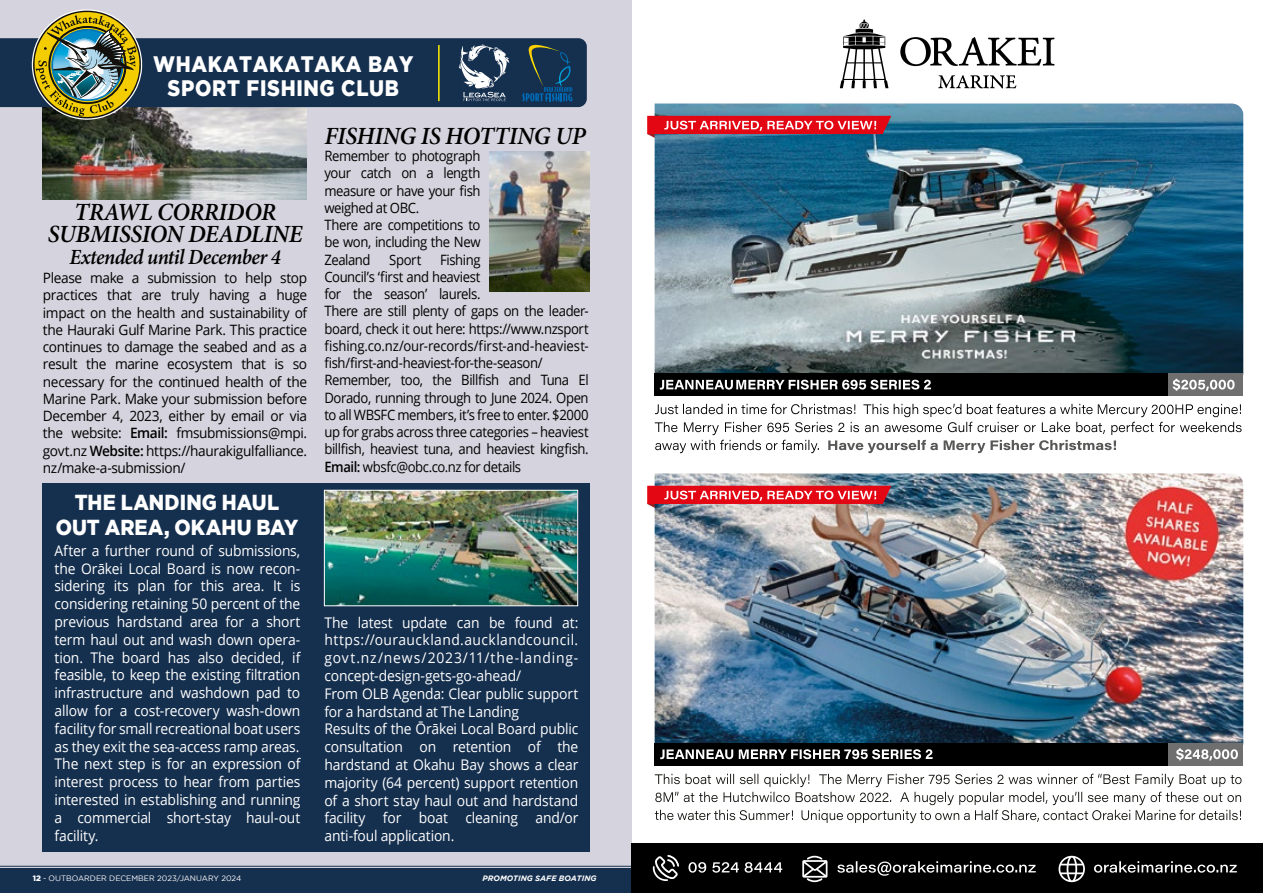
<style>
.page{position:relative;width:1263px;height:893px;background:#fff}
.page>*{position:absolute;margin:0;border:0;box-sizing:border-box;transform-origin:0 0}
.t1{font:italic 600 24.75px/21.6px "Minion Pro";letter-spacing:-.015em;color:#000;text-align:center}
.t2{font:900 22.35px/24.2px "Gotham";letter-spacing:.035em;color:#fff;text-align:center;scale:.88 1}
.t3{font:900 21.6px/24.8px "Gotham";letter-spacing:.005em;color:#fff;text-align:center;scale:.91 1}
.t4{font:italic 600 21.6px "Minion Pro";letter-spacing:-.025em;color:#000;scale:.95 1}
.t5{font:14.7px/17.9px "Open Sans";letter-spacing:-.01em;color:#fff;text-align:justify;scale:.94 1}
.t6{font:14.25px/17.2px "Open Sans";letter-spacing:-.03em;color:#000;scale:.92 1}
.t7{font:14.25px/17.2px "Open Sans";letter-spacing:-.03em;color:#000;text-align:justify;scale:.96 1}
.t8{font:7.8px "Gotham";color:#fff}
.t9{font:italic 700 7.8px "Gotham";color:#fff}
.s1{font-weight:600}
.s2{font-weight:900}
</style>
<div class="page">
<div style="left:0;top:0;width:631px;height:893px;background:#d5d4de"></div>
<img style="left:43px;top:120px;width:263px;height:79px">
<div style="left:0;top:869px;width:631px;height:24px;background:#152f4e"></div>
<hr style="left:0;top:866px;width:631px;height:1px;background:#152f4e">
<svg style="left:840px;top:20px;width:48px;height:68px"></svg>
<svg style="left:900px;top:37px;width:154px;height:29px"></svg>
<svg style="left:938px;top:75px;width:78px;height:13px"></svg>
<div style="left:631px;top:844px;width:632px;height:49px;background:#000"></div>
<svg style="left:653px;top:855px;width:26px;height:26px"></svg>
<svg style="left:802px;top:856px;width:25px;height:26px"></svg>
<svg style="left:1058px;top:856px;width:27px;height:26px"></svg>
<svg style="left:1094px;top:861px;width:143px;height:12px"></svg>
<svg style="left:837px;top:861px;width:199px;height:15px"></svg>
<svg style="left:688px;top:862px;width:94px;height:11px"></svg>
<svg style="left:655px;top:404px;width:586px;height:49px"></svg>
<img style="left:655px;top:104px;width:588px;height:269px">
<div style="left:655px;top:373px;width:588px;height:23px;background:#000"></div>
<div style="left:1168px;top:373px;width:75px;height:23px;background:#706f6f"></div>
<svg style="left:660px;top:380px;width:271px;height:10px"></svg>
<svg style="left:1173px;top:379px;width:61px;height:12px"></svg>
<svg style="left:647px;top:116px;width:244px;height:31px;background:#934a5f"></svg>
<svg style="left:655px;top:774px;width:586px;height:49px"></svg>
<img style="left:655px;top:473px;width:588px;height:270px">
<div style="left:655px;top:743px;width:588px;height:23px;background:#000"></div>
<div style="left:1168px;top:743px;width:75px;height:23px;background:#706f6f"></div>
<svg style="left:1176px;top:748px;width:62px;height:12px"></svg>
<svg style="left:739px;top:749px;width:194px;height:10px"></svg>
<svg style="left:660px;top:749px;width:73px;height:10px"></svg>
<img style="left:647px;top:486px;width:244px;height:31px">
<svg style="left:0;top:9px;width:587px;height:111px"></svg>
<hr style="left:438px;top:45px;width:2px;height:56px;background:#ffed00">
<div style="left:43px;top:483px;width:546px;height:368px;background:#152f4e"></div>
<img style="left:326px;top:492px;width:250px;height:112px">
<div style="left:324px;top:490px;width:254px;height:116px;border:1px solid #fff"></div>
<img style="left:489px;top:152px;width:100px;height:140px">
<h2 class="t2" style="left:153px;top:51px;width:297px">WHAKATAKATAKA BAY<br>SPORT FISHING CLUB</h2>
<h1 class="t1" style="left:48px;top:201px;width:256px">TRAWL CORRIDOR<br>SUBMISSION DEADLINE</h1>
<h3 class="t4" style="left:69px;top:241px;width:224px">Extended until December 4</h3>
<p class="t7" style="left:43px;top:269px;width:277px">Please make a submission to help stop practices that are truly having a huge impact on the health and sustainability of the Hauraki Gulf Marine Park. This practice continues to damage the seabed and as a result the marine ecosystem that is so necessary for the continued health of the Marine Park. Make your submission before December 4, 2023, either by email or via the website: <span class="s1">Email:</span> fmsubmissions@mpi. govt.nz <span class="s1">Website:</span> https://haurakigulfalliance. nz/make-a-submission/</p>
<h3 class="t3" style="left:56px;top:489px;width:268px">THE LANDING HAUL<br>OUT AREA, OKAHU BAY</h3>
<p class="t5" style="left:55px;top:541px;width:263px">After a further round of submissions, the Orākei Local Board is now recon&shy;sidering its plan for this area. It is considering retaining 50 percent of the previous hardstand area for a short term haul out and wash down opera&shy;tion. The board has also decided, if feasible, to keep the existing filtration infrastructure and washdown pad to allow for a cost-recovery wash-down facility for small recreational boat users as they exit the sea-access ramp areas.<br>The next step is for an expression of interest process to hear from parties interested in establishing and running a commercial short-stay haul-out facility.</p>
<h1 class="t1" style="left:324px;top:125px;width:263px">FISHING IS HOTTING UP</h1>
<p class="t6" style="left:324px;top:147px;width:171px">Remember to photograph your catch on a length measure or have your fish weighed at OBC.<br>There are competitions to be won, including the New<br>Zealand</p>
<p class="t6" style="left:324px;top:250px;width:289px;text-indent:116px">Fishing<br>Council’s ‘first and heaviest<br>for the season’ laurels.<br>There are still plenty of gaps on the leader&shy;board, check it out here: https://www.nzsport fishing.co.nz/our-records/first-and-heaviest&shy;fish/first-and-heaviest-for-the-season/ Remember, too, the Billfish and Tuna El Dorado, running through to June 2024. Open to all WBSFC members, it’s free to enter. $2000 up for grabs across three categories – heaviest billfish, heaviest tuna, and heaviest kingfish.<br><span class="s1">Email:</span> wbsfc@obc.co.nz for details</p>
<p class="t6" style="left:389px;top:250px;width:36px">Sport</p>
<p class="t5" style="left:324px;top:613px;width:272px;text-align:left">The latest update can be found at: https://ourauckland.aucklandcouncil. govt.nz/news/2023/11/the-landing&shy;concept-design-gets-go-ahead/<br>From OLB Agenda: Clear public support for a hardstand at The Landing<br>Results of the Ōrākei Local Board public consultation on retention of the hardstand at Okahu Bay shows a clear majority (64 percent) support retention of a short stay haul out and hardstand facility for boat cleaning and/or anti-foul application.</p>
<p class="t8" style="left:33px;top:874px;width:210px"><span class="s2">12</span> - OUTBOARDER DECEMBER 2023/JANUARY 2024</p>
<p class="t9" style="left:482px;top:873px;width:116px">PROMOTING SAFE BOATING</p>
</div>
